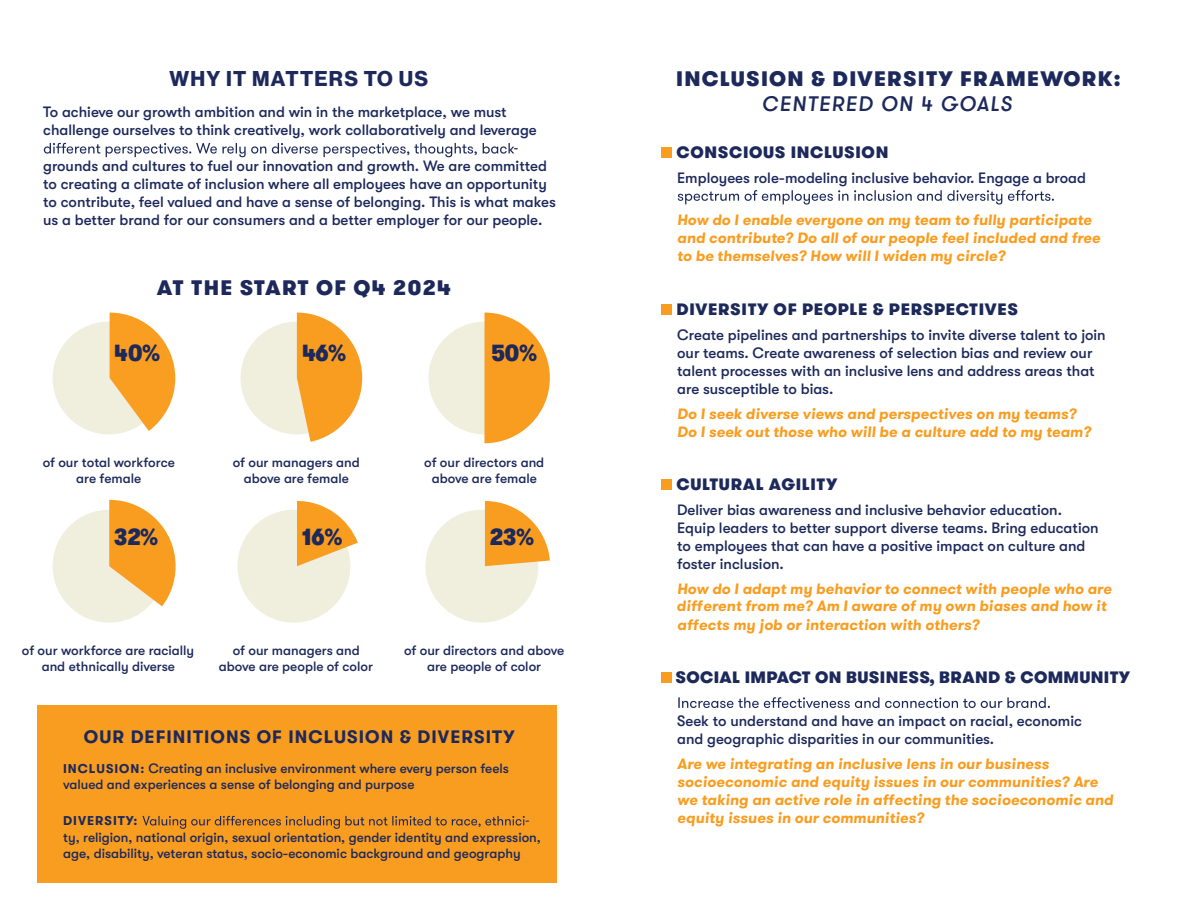
<style>
.page{position:relative;width:1188px;height:918px;background:#fff}
.page>*{position:absolute;margin:0;border:0;box-sizing:border-box;transform-origin:0 0}
.t1{font:900 condensed 24px "GT Walsheim";color:#1d295b}
.t2{font:900 21px "GT Walsheim";letter-spacing:.06em;color:#1d295b}
.t3{font:21px "N Haas Grotesk DS Pro 75 Bd";letter-spacing:.06em;color:#1d295b}
.t4{font:italic 500 21px "GT Walsheim";letter-spacing:.06em;color:#1d295b}
.t5{font:700 18px "GT Walsheim";letter-spacing:.06em;color:#1d295b}
.t6{font:900 16.5px "GT Walsheim";letter-spacing:.04em;color:#1d295b}
.t7{font:900 16.5px "GT Walsheim";letter-spacing:.02em;color:#1d295b}
.t8{font:500 15px/18px "GT Walsheim";color:#1d295b}
.t9{font:italic 700 15px/18px "GT Walsheim";color:#f99d20}
.t10{font:15px "GT Walsheim";color:#231f20}
.t11{font:500 13.5px/16.2px "GT Walsheim";color:#1d295b;text-align:center}
.t12{font:13.5px "GT Walsheim";color:#1d295b}
.t13{font:700 12.75px "GT Walsheim";letter-spacing:.08em;color:#1d295b}
.s1{font-weight:700;font-size:12.75px}
</style>
<div class="page">
<div style="left:53px;top:322px;width:112px;height:112px;background:#f0eedc;border-radius:50%"></div>
<div style="left:53px;top:510px;width:112px;height:113px;background:#f0eedc;border-radius:50%"></div>
<div style="left:425px;top:510px;width:113px;height:113px;background:#f0eedc;border-radius:50%"></div>
<svg style="left:485px;top:501px;width:65px;height:65px"></svg>
<div style="left:237px;top:510px;width:113px;height:113px;background:#f0eedc;border-radius:50%"></div>
<svg style="left:297px;top:501px;width:61px;height:65px"></svg>
<div style="left:429px;top:322px;width:112px;height:112px;background:#f0eedc;border-radius:50%"></div>
<div style="left:241px;top:322px;width:112px;height:112px;background:#f0eedc;border-radius:50%"></div>
<div style="left:37px;top:705px;width:520px;height:178px;background:#f99d20"></div>
<svg style="left:44px;top:143px;width:470px;height:14px"></svg>
<svg style="left:142px;top:816px;width:383px;height:13px"></svg>
<div style="left:661px;top:147px;width:10px;height:11px;background:#f99d20"></div>
<svg style="left:678px;top:190px;width:376px;height:15px"></svg>
<div style="left:661px;top:304px;width:10px;height:11px;background:#f99d20"></div>
<div style="left:661px;top:480px;width:10px;height:10px;background:#f99d20"></div>
<svg style="left:485px;top:313px;width:65px;height:130px"></svg>
<svg style="left:297px;top:313px;width:65px;height:129px"></svg>
<div style="left:661px;top:673px;width:10px;height:10px;background:#f99d20"></div>
<svg style="left:678px;top:697px;width:372px;height:11px"></svg>
<svg style="left:109px;top:500px;width:67px;height:106px"></svg>
<svg style="left:110px;top:313px;width:65px;height:118px"></svg>
<h2 class="t3" style="left:169px;top:66px;width:260px">WHY IT MATTERS TO US</h2>
<p class="t8" style="left:43px;top:103px;width:495px">To achieve our growth ambition and win in the marketplace, we must challenge ourselves to think creatively, work collaboratively and leverage</p>
<p class="t10" style="left:514px;top:139px;width:6px">-</p>
<p class="t8" style="left:43px;top:157px;width:514px">grounds and cultures to fuel our innovation and growth. We are committed to creating a climate of inclusion where all employees have an opportunity to contribute, feel valued and have a sense of belonging. This is what makes us a better brand for our consumers and a better employer for our people.</p>
<h2 class="t2" style="left:157px;top:274px;width:296px">AT THE START OF Q4 2024</h2>
<h1 class="t1" style="left:114px;top:339px;width:47px">40%</h1>
<h1 class="t1" style="left:302px;top:339px;width:45px">46%</h1>
<h1 class="t1" style="left:491px;top:339px;width:47px">50%</h1>
<p class="t11" style="left:43px;top:454px;width:134px">of our total workforce are female</p>
<p class="t11" style="left:424px;top:454px;width:122px">of our directors and above are female</p>
<p class="t11" style="left:233px;top:454px;width:129px">of our managers and above are female</p>
<h1 class="t1" style="left:114px;top:524px;width:45px">32%</h1>
<h1 class="t1" style="left:302px;top:524px;width:42px">16%</h1>
<h1 class="t1" style="left:490px;top:524px;width:45px">23%</h1>
<p class="t11" style="left:22px;top:642px;width:174px">of our workforce are racially and ethnically diverse</p>
<p class="t11" style="left:404px;top:642px;width:162px">of our directors and above are people of color</p>
<p class="t11" style="left:219px;top:642px;width:156px">of our managers and above are people of color</p>
<p class="t5" style="left:84px;top:727px;width:432px">OUR DEFINITIONS OF INCLUSION &amp; DIVERSITY</p>
<p class="t11" style="left:63px;top:760px;width:447px;text-align:left"><span class="s1">INCLUSION:</span> Creating an inclusive environment where every person feels valued and experiences a sense of belonging and purpose</p>
<p class="t13" style="left:63px;top:814px;width:76px">DIVERSITY:</p>
<p class="t12" style="left:525px;top:812px;width:5px">-</p>
<p class="t11" style="left:63px;top:829px;width:479px;text-align:left">ty, religion, national origin, sexual orientation, gender identity and expression, age, disability, veteran status, socio-economic background and geography</p>
<h2 class="t2" style="left:676px;top:65px;width:446px">INCLUSION &amp; DIVERSITY FRAMEWORK:</h2>
<h2 class="t4" style="left:762px;top:90px;width:252px">CENTERED ON 4 GOALS</h2>
<p class="t6" style="left:677px;top:141px;width:213px">CONSCIOUS INCLUSION</p>
<p class="t8" style="left:677px;top:169px;width:410px">Employees role-modeling inclusive behavior. Engage a broad</p>
<p class="t9" style="left:677px;top:211px;width:425px">How do I enable everyone on my team to fully participate and contribute? Do all of our people feel included and free to be themselves? How will I widen my circle?</p>
<p class="t6" style="left:677px;top:298px;width:343px">DIVERSITY OF PEOPLE &amp; PERSPECTIVES</p>
<p class="t8" style="left:677px;top:326px;width:430px">Create pipelines and partnerships to invite diverse talent to join our teams. Create awareness of selection bias and review our talent processes with an inclusive lens and address areas that are susceptible to bias.</p>
<p class="t9" style="left:677px;top:404px;width:416px">Do I seek diverse views and perspectives on my teams?<br>Do I seek out those who will be a culture add to my team?</p>
<p class="t6" style="left:677px;top:473px;width:162px">CULTURAL AGILITY</p>
<p class="t8" style="left:677px;top:501px;width:423px">Deliver bias awareness and inclusive behavior education.<br>Equip leaders to better support diverse teams. Bring education to employees that can have a positive impact on culture and foster inclusion.</p>
<p class="t9" style="left:677px;top:579px;width:436px">How do I adapt my behavior to connect with people who are</p>
<p class="t9" style="left:677px;top:615px;width:304px">affects my job or interaction with others?</p>
<p class="t9" style="left:677px;top:597px;width:431px">different from me? Am I aware of my own biases and how it</p>
<p class="t7" style="left:676px;top:666px;width:456px">SOCIAL IMPACT ON BUSINESS, BRAND &amp; COMMUNITY</p>
<p class="t8" style="left:677px;top:712px;width:406px">Seek to understand and have an impact on racial, economic and geographic disparities in our communities.</p>
<p class="t9" style="left:677px;top:755px;width:438px">Are we integrating an inclusive lens in our business socioeconomic and equity issues in our communities? Are we taking an active role in affecting the socioeconomic and equity issues in our communities?</p>
</div>
